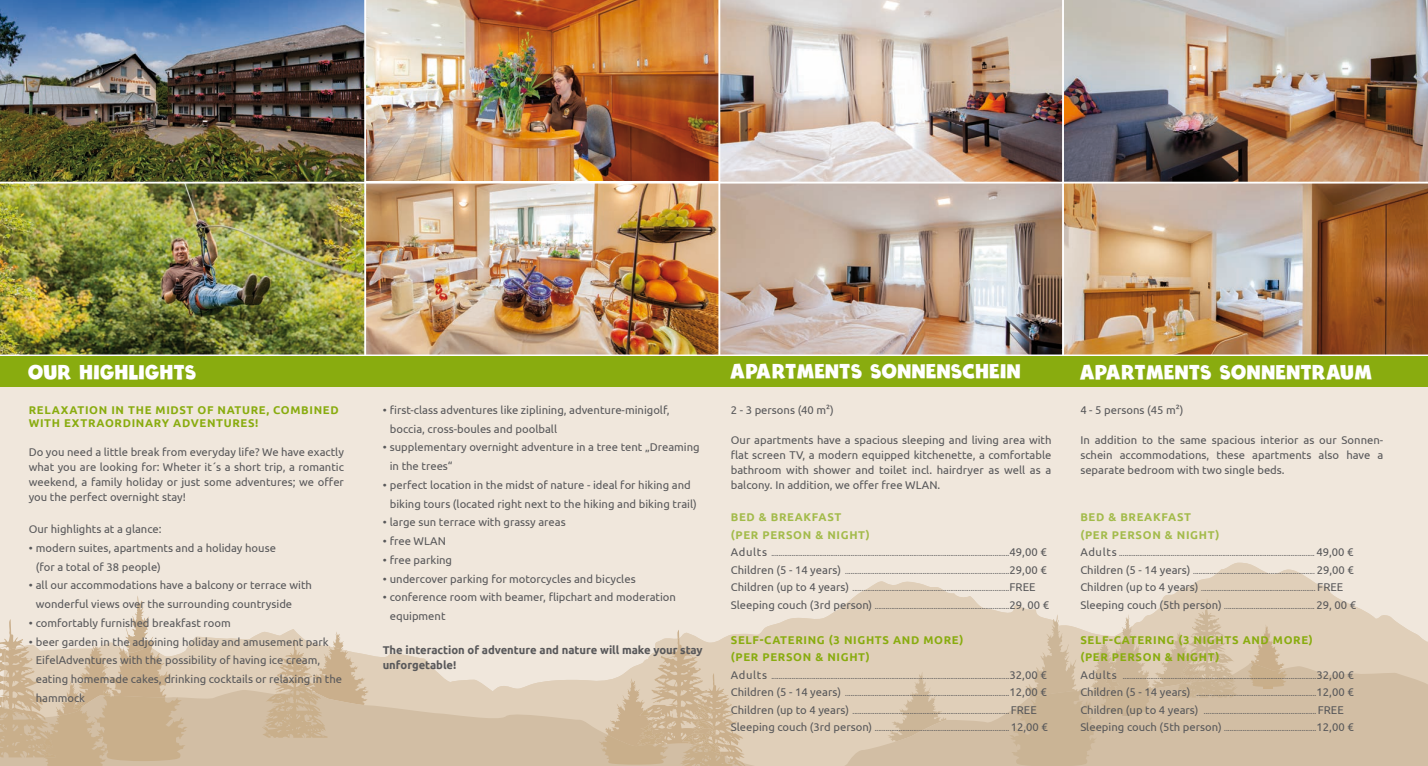
<style>
.page{position:relative;width:1428px;height:766px;background:#fff}
.page>*{position:absolute;margin:0;border:0;box-sizing:border-box;transform-origin:0 0}
.t1{font:20px "Cloudy Witha Chanceof Love";color:#fff}
.t2{font:11.25px/18.8px "Ubuntu";color:#58585a}
.t3{font:700 11.25px/17.5px "Ubuntu";letter-spacing:.06em;color:#89ac0f}
.t4{font:700 11.25px/15px "Ubuntu";color:#58585a}
.t5{font:700 11.25px/17.5px "Ubuntu";letter-spacing:.06em;color:#a3bb4b}
.t6{font:7.5px "Ubuntu";color:#58585a}
.s1{font-size:11.25px}
</style>
<div class="page">
<div style="left:0;top:355px;width:1428px;height:403px;background:#f0e7dc"></div>
<svg style="left:553px;top:562px;width:873px;height:203px"></svg>
<svg style="left:187px;top:629px;width:366px;height:57px"></svg>
<svg style="left:844px;top:663px;width:584px;height:102px;background:#d6c3aa"></svg>
<svg style="left:187px;top:686px;width:568px;height:79px;background:#d6c2aa"></svg>
<img style="left:366px;top:183px;width:352px;height:171px">
<img style="left:0;top:0;width:1428px;height:182px">
<img style="left:720px;top:183px;width:342px;height:171px">
<img style="left:1064px;top:183px;width:364px;height:171px">
<img style="left:0;top:183px;width:364px;height:171px">
<hr style="left:0;top:354px;width:1428px;height:2px;background:#fff">
<hr style="left:364px;top:0;width:2px;height:355px;background:#fff">
<hr style="left:718px;top:0;width:2px;height:355px;background:#fff">
<hr style="left:1062px;top:0;width:2px;height:355px;background:#fff">
<svg style="left:0;top:596px;width:187px;height:169px"></svg>
<svg style="left:262px;top:631px;width:107px;height:106px;background:#d5c0a5"></svg>
<svg style="left:1247px;top:624px;width:40px;height:64px;background:#d4bea2"></svg>
<svg style="left:1009px;top:598px;width:228px;height:167px;background:#d6c3aa"></svg>
<svg style="left:599px;top:629px;width:146px;height:136px"></svg>
<div style="left:0;top:356px;width:1428px;height:30px;background:#89ac0f"></div>
<h1 class="t1" style="left:29px;top:360px;width:170px">OUR HIGHLIGHTS</h1>
<h1 class="t1" style="left:731px;top:359px;width:292px">APARTMENTS SONNENSCHEIN</h1>
<h1 class="t1" style="left:1080px;top:360px;width:294px">APARTMENTS SONNENTRAUM</h1>
<h2 class="t2" style="left:1080px;top:400px;width:105px">4 - 5 persons (45 m2)</h2>
<h2 class="t2" style="left:1080px;top:432px;width:304px;line-height:15px;text-align:justify">In addition to the same spacious interior as our Sonnen&shy;schein accommodations, these apartments also have a separate bedroom with two single beds.</h2>
<h2 class="t5" style="left:1080px;top:508px;width:141px">BED &amp; BREAKFAST (PER PERSON &amp; NIGHT)</h2>
<p class="t6" style="left:1080px;top:549px;width:275px"><span class="s1">Adults</span> .......................................................................................................... <span class="s1">49,00 €</span></p>
<p class="t6" style="left:1080px;top:566px;width:275px"><span class="s1">Children (5 - 14 years)</span> .................................................................. <span class="s1">29,00 €</span></p>
<p class="t6" style="left:1080px;top:584px;width:264px"><span class="s1">Children (up to 4 years)</span> .............................................................. <span class="s1">FREE</span></p>
<p class="t6" style="left:1080px;top:601px;width:277px"><span class="s1">Sleeping couch (5th person)</span> ................................................. <span class="s1">29, 00 €</span></p>
<h2 class="t3" style="left:1080px;top:630px;width:234px">SELF-CATERING (3 NIGHTS AND MORE) (PER PERSON &amp; NIGHT)</h2>
<p class="t6" style="left:1080px;top:671px;width:275px"><span class="s1">Adults</span> .........................................................................................................<span class="s1">32,00 €</span></p>
<p class="t6" style="left:1080px;top:689px;width:275px"><span class="s1">Children (5 - 14 years)</span> .................................................................<span class="s1">12,00 €</span></p>
<p class="t6" style="left:1080px;top:706px;width:265px"><span class="s1">Children (up to 4 years)</span> ............................................................. <span class="s1">FREE</span></p>
<p class="t6" style="left:1080px;top:724px;width:275px"><span class="s1">Sleeping couch (5th person)</span> ..................................................<span class="s1">12,00 €</span></p>
<h2 class="t2" style="left:731px;top:400px;width:105px">2 - 3 persons (40 m2)</h2>
<h2 class="t2" style="left:731px;top:432px;width:322px;line-height:15px;text-align:justify">Our apartments have a spacious sleeping and living area with flat screen TV, a modern equipped kitchenette, a comfortable bathroom with shower and toilet incl. hairdryer as well as a balcony. In addition, we offer free WLAN.</h2>
<h2 class="t5" style="left:731px;top:508px;width:141px">BED &amp; BREAKFAST (PER PERSON &amp; NIGHT)</h2>
<p class="t6" style="left:731px;top:549px;width:317px"><span class="s1">Adults</span> .................................................................................................................................<span class="s1">49,00 €</span></p>
<p class="t6" style="left:731px;top:566px;width:317px"><span class="s1">Children (5 - 14 years)</span> .........................................................................................<span class="s1">29,00 €</span></p>
<p class="t6" style="left:731px;top:584px;width:306px"><span class="s1">Children (up to 4 years)</span> .....................................................................................<span class="s1">FREE</span></p>
<p class="t6" style="left:731px;top:601px;width:320px"><span class="s1">Sleeping couch (3rd person)</span> .........................................................................<span class="s1">29, 00 €</span></p>
<h2 class="t3" style="left:731px;top:630px;width:234px">SELF-CATERING (3 NIGHTS AND MORE) (PER PERSON &amp; NIGHT)</h2>
<p class="t6" style="left:731px;top:671px;width:317px"><span class="s1">Adults</span> .................................................................................................................................<span class="s1">32,00 €</span></p>
<p class="t6" style="left:731px;top:689px;width:317px"><span class="s1">Children (5 - 14 years)</span> .........................................................................................<span class="s1">12,00 €</span></p>
<p class="t6" style="left:731px;top:706px;width:307px"><span class="s1">Children (up to 4 years)</span> ..................................................................................... <span class="s1">FREE</span></p>
<p class="t6" style="left:731px;top:724px;width:319px"><span class="s1">Sleeping couch (3rd person)</span> ......................................................................... <span class="s1">12,00 €</span></p>
<h2 class="t2" style="left:390px;top:400px;width:281px;text-indent:-7px">• first-class adventures like ziplining, adventure-minigolf, boccia, cross-boules and poolball</h2>
<h2 class="t2" style="left:390px;top:437px;width:311px;text-indent:-7px">• supplementary overnight adventure in a tree tent „Dreaming in the trees“</h2>
<h2 class="t2" style="left:390px;top:475px;width:308px;text-indent:-7px">• perfect location in the midst of nature - ideal for hiking and biking tours (located right next to the hiking and biking trail)</h2>
<h2 class="t2" style="left:383px;top:512px;width:185px">• large sun terrace with grassy areas</h2>
<h2 class="t2" style="left:383px;top:531px;width:65px">• free WLAN</h2>
<h2 class="t2" style="left:383px;top:550px;width:71px">• free parking</h2>
<h2 class="t2" style="left:383px;top:568px;width:254px">• undercover parking for motorcycles and bicycles</h2>
<h2 class="t2" style="left:390px;top:587px;width:288px;text-indent:-7px">• conference room with beamer, flipchart and moderation equipment</h2>
<h2 class="t4" style="left:383px;top:642px;width:322px">The interaction of adventure and nature will make your stay unforgetable!</h2>
<h2 class="t3" style="left:29px;top:402px;width:312px;line-height:13.5px">RELAXATION IN THE MIDST OF NATURE, COMBINED<br>WITH EXTRAORDINARY ADVENTURES!</h2>
<h2 class="t2" style="left:29px;top:444px;width:317px;line-height:15px;text-align:justify">Do you need a little break from everyday life? We have exactly what you are looking for: Wheter it´s a short trip, a romantic weekend, a family holiday or just some adventures; we offer you the perfect overnight stay!</h2>
<h2 class="t2" style="left:29px;top:519px;width:134px">Our highlights at a glance:</h2>
<h2 class="t2" style="left:36px;top:538px;width:242px;text-indent:-7px">• modern suites, apartments and a holiday house (for a total of 38 people)</h2>
<h2 class="t2" style="left:36px;top:575px;width:278px;text-indent:-7px">• all our accommodations have a balcony or terrace with wonderful views over the surrounding countryside</h2>
<h2 class="t2" style="left:29px;top:613px;width:204px">• comfortably furnished breakfast room</h2>
<h2 class="t2" style="left:36px;top:631px;width:308px;text-indent:-7px">• beer garden in the adjoining holiday and amusement park EifelAdventures with the possibility of having ice cream, eating homemade cakes, drinking cocktails or relaxing in the hammock</h2>
</div>
